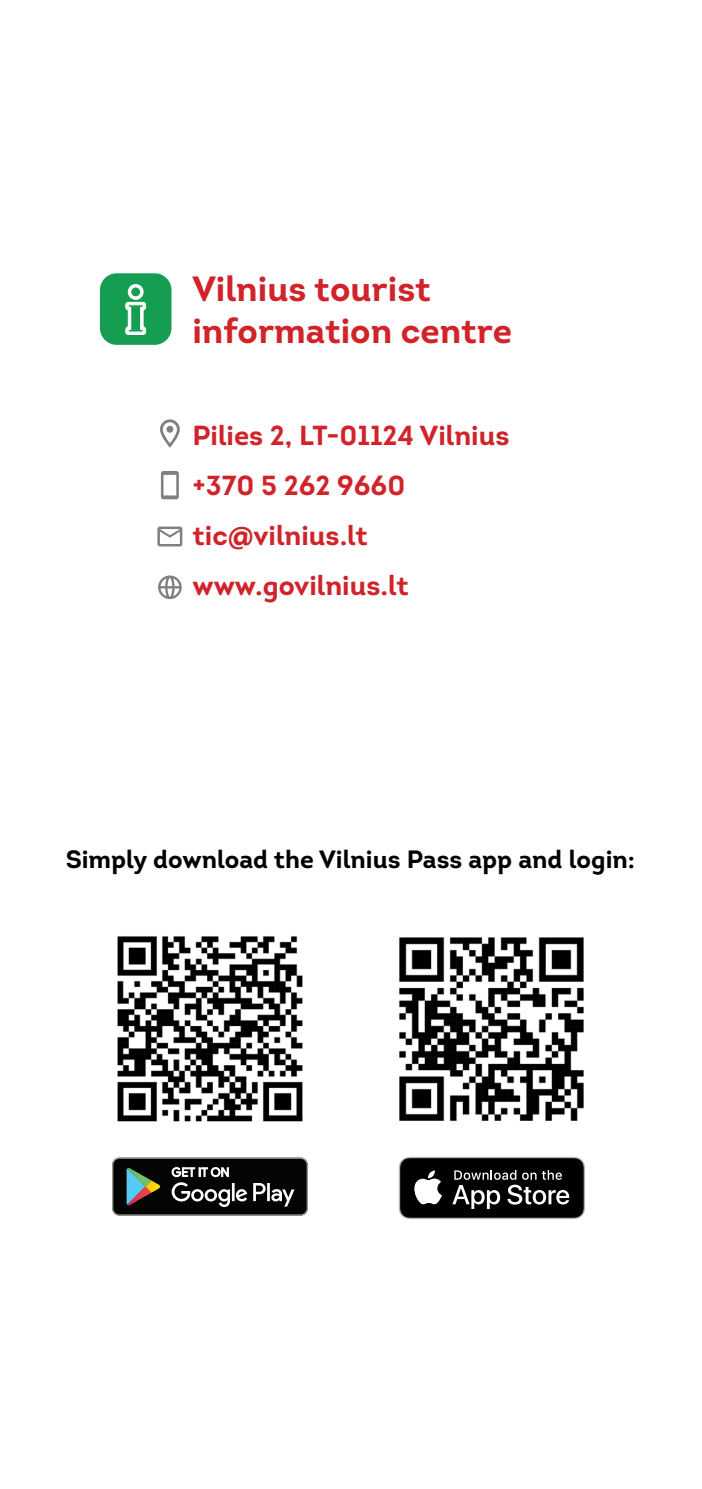
<style>
.page{position:relative;width:702px;height:1489px;background:#fff}
.page>*{position:absolute;margin:0;border:0;box-sizing:border-box;transform-origin:0 0}
.t1{font:700 35px "Intro";color:#d1232a}
.t2{font:700 27.5px "Intro";color:#d1232a}
.t3{font:700 25px "Intro";color:#000}
</style>
<div class="page">
<img style="left:117px;top:936px;width:186px;height:186px">
<svg style="left:112px;top:1157px;width:196px;height:58px"></svg>
<img style="left:399px;top:937px;width:185px;height:184px">
<svg style="left:399px;top:1156px;width:186px;height:62px"></svg>
<div style="left:100px;top:273px;width:71px;height:72px;background:#159e52;border-radius:17px"></div>
<svg style="left:126px;top:284px;width:20px;height:51px"></svg>
<svg style="left:160px;top:419px;width:20px;height:28px"></svg>
<div style="left:166px;top:426px;width:7px;height:6px;background:#808080;border-radius:50%"></div>
<svg style="left:161px;top:471px;width:18px;height:28px"></svg>
<svg style="left:157px;top:526px;width:25px;height:20px"></svg>
<svg style="left:158px;top:575px;width:24px;height:24px"></svg>
<p class="t1" style="left:192px;top:266px;width:240px">Vilnius tourist</p>
<p class="t1" style="left:192px;top:308px;width:321px">information centre</p>
<p class="t2" style="left:192px;top:417px;width:318px">Pilies 2, LT-01124 Vilnius</p>
<p class="t2" style="left:192px;top:467px;width:214px">+370 5 262 9660</p>
<p class="t2" style="left:192px;top:517px;width:177px">tic@vilnius.lt</p>
<p class="t2" style="left:192px;top:567px;width:218px">www.govilnius.lt</p>
<p class="t3" style="left:66px;top:843px;width:570px">Simply download the Vilnius Pass app and login:</p>
</div>
